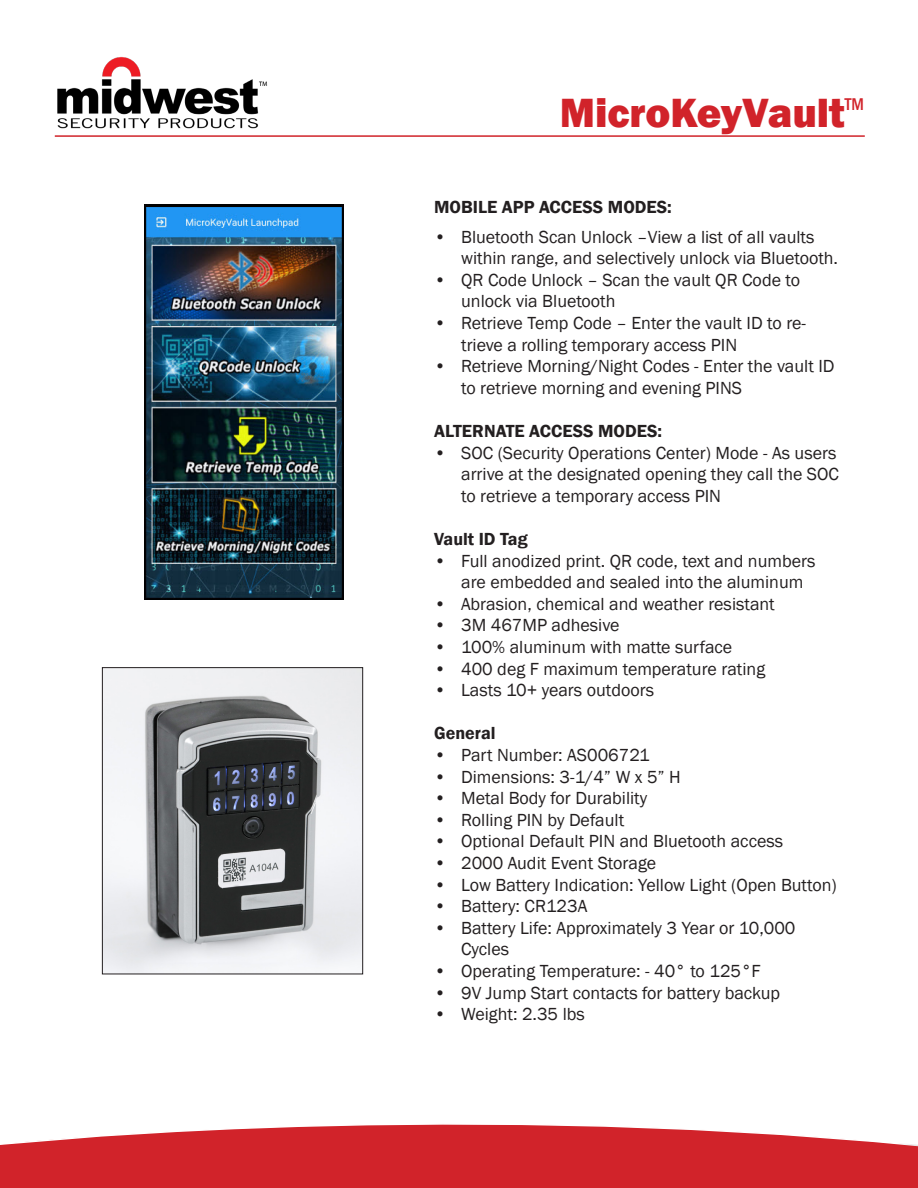
<style>
.page{position:relative;width:918px;height:1188px;background:#fff}
.page>*{position:absolute;margin:0;border:0;box-sizing:border-box;transform-origin:0 0}
.t1{font:800 42px "Franklin Gothic";color:#d1232a}
.t2{font:18px/21.6px "Franklin Gothic";color:#231f20}
.t3{font:600 18px "Franklin Gothic";color:#231f20}
.t4{font:500 condensed 17.55px "Franklin Gothic";color:#d1232a}
</style>
<div class="page">
<img style="left:57px;top:56px;width:211px;height:73px">
<hr style="left:55px;top:135px;width:810px;height:2px;background:#d1232a">
<img style="left:104px;top:669px;width:257px;height:303px">
<div style="left:102px;top:667px;width:261px;height:307px;border:1px solid #231f20"></div>
<svg style="left:0;top:1124px;width:918px;height:64px;background:#d63d43"></svg>
<img style="left:145px;top:204px;width:198px;height:396px">
<p class="t1" style="left:560px;top:86px;width:287px">MicroKeyVault</p>
<p class="t4" style="left:845px;top:93px;width:21px">TM</p>
<p class="t3" style="left:434px;top:196px;width:239px">MOBILE APP ACCESS MODES:</p>
<p class="t2" style="left:461px;top:226px;width:378px;text-indent:-27px">• Bluetooth Scan Unlock –View a list of all vaults within range, and selectively unlock via Bluetooth.</p>
<p class="t2" style="left:461px;top:269px;width:341px;text-indent:-27px">• QR Code Unlock – Scan the vault QR Code to unlock via Bluetooth</p>
<p class="t2" style="left:461px;top:313px;width:346px;text-indent:-27px">• Retrieve Temp Code – Enter the vault ID to re&shy;trieve a rolling temporary access PIN</p>
<p class="t2" style="left:461px;top:356px;width:375px;text-indent:-27px">• Retrieve Morning/Night Codes - Enter the vault ID to retrieve morning and evening PINS</p>
<p class="t3" style="left:434px;top:420px;width:229px">ALTERNATE ACCESS MODES:</p>
<p class="t2" style="left:461px;top:442px;width:379px;text-indent:-27px">• SOC (Security Operations Center) Mode - As users arrive at the designated opening they call the SOC to retrieve a temporary access PIN</p>
<p class="t3" style="left:434px;top:528px;width:95px">Vault ID Tag</p>
<p class="t2" style="left:461px;top:550px;width:356px;text-indent:-27px">• Full anodized print. QR code, text and numbers are embedded and sealed into the aluminum</p>
<p class="t2" style="left:434px;top:593px;width:342px">• Abrasion, chemical and weather resistant</p>
<p class="t2" style="left:434px;top:615px;width:187px">• 3M 467MP adhesive</p>
<p class="t2" style="left:434px;top:637px;width:300px">• 100% aluminum with matte surface</p>
<p class="t2" style="left:434px;top:658px;width:333px">• 400 deg F maximum temperature rating</p>
<p class="t2" style="left:434px;top:680px;width:222px">• Lasts 10+ years outdoors</p>
<p class="t3" style="left:434px;top:722px;width:63px">General</p>
<p class="t2" style="left:434px;top:745px;width:217px">• Part Number: AS006721</p>
<p class="t2" style="left:434px;top:766px;width:248px">• Dimensions: 3-1/4” W x 5” H</p>
<p class="t2" style="left:434px;top:788px;width:215px">• Metal Body for Durability</p>
<p class="t2" style="left:434px;top:809px;width:192px">• Rolling PIN by Default</p>
<p class="t2" style="left:434px;top:831px;width:350px">• Optional Default PIN and Bluetooth access</p>
<p class="t2" style="left:434px;top:853px;width:224px">• 2000 Audit Event Storage</p>
<p class="t2" style="left:434px;top:874px;width:404px">• Low Battery Indication: Yellow Light (Open Button)</p>
<p class="t2" style="left:434px;top:896px;width:155px">• Battery: CR123A</p>
<p class="t2" style="left:461px;top:917px;width:336px;text-indent:-27px">• Battery Life: Approximately 3 Year or 10,000<br>Cycles</p>
<p class="t2" style="left:434px;top:961px;width:328px">• Operating Temperature: - 40° to 125°F</p>
<p class="t2" style="left:434px;top:982px;width:348px">• 9V Jump Start contacts for battery backup</p>
<p class="t2" style="left:434px;top:1004px;width:152px">• Weight: 2.35 lbs</p>
</div>
